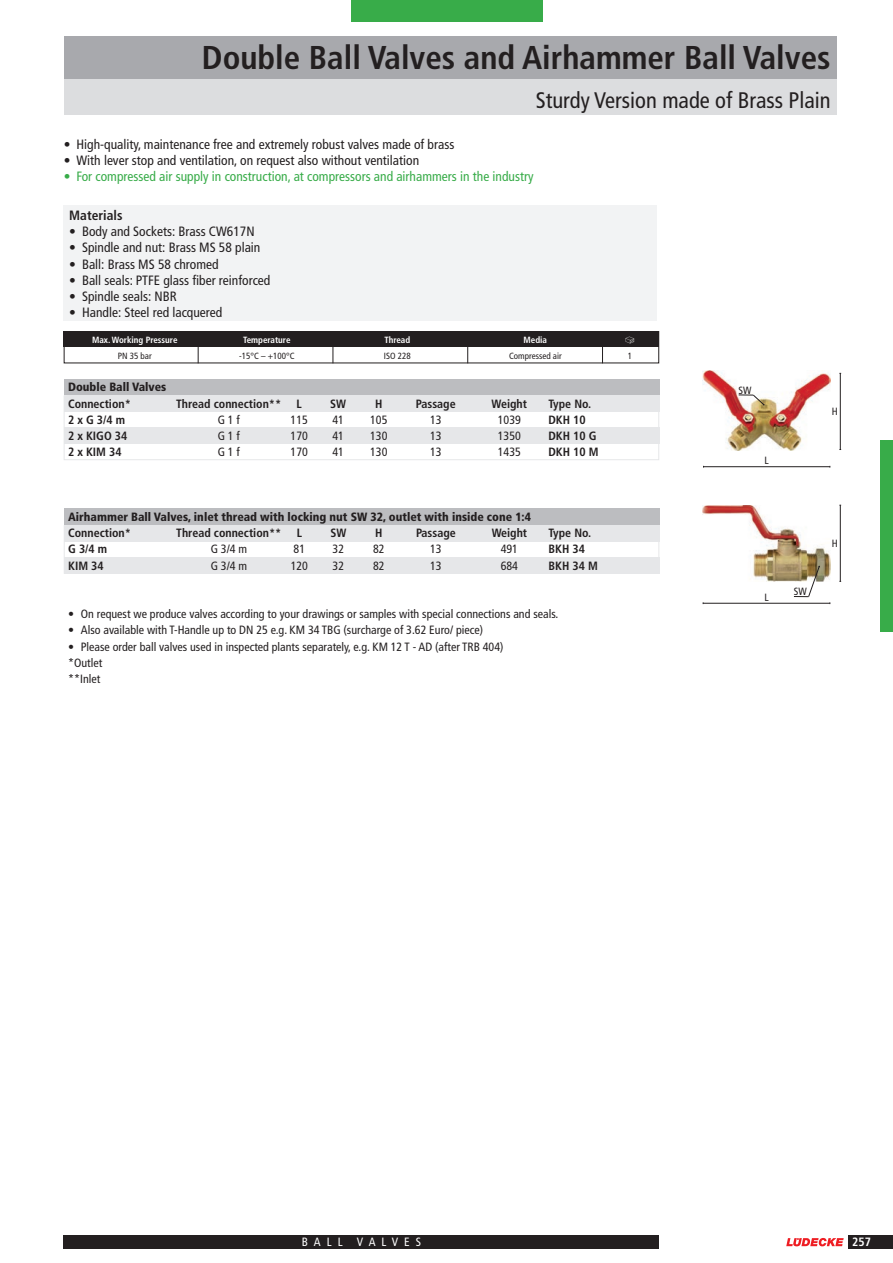
<style>
.page{position:relative;width:893px;height:1263px;background:#fff}
.page>*{position:absolute;margin:0;border:0;box-sizing:border-box;transform-origin:0 0}
.t1{font:700 condensed 33px "Frutiger";color:#231f20}
.t2{font:condensed 22.5px "Frutiger";color:#231f20}
.Intro_schwarz{font:condensed 13.5px "Frutiger";color:#231f20}
.Intro_schwarz-2{font:condensed 13.5px "Frutiger";color:#38ac49}
.Intro{font:condensed 13.5px "Frutiger";color:#231f20}
.Intro-2{font:700 condensed 13.5px "Frutiger";color:#231f20}
.t3{font:condensed 12px "Frutiger";color:#231f20}
.t4{font:700 condensed 12px "Frutiger";color:#231f20}
.t5{font:900 condensed 12px "Frutiger";color:#231f20}
.t6{font:condensed 12px "Frutiger";letter-spacing:.5em;color:#fff}
.t7{font:700 condensed 12px "Frutiger";color:#fff}
.Maßzal_senkrecht{font:condensed 10.5px "Frutiger";color:#231f20}
.Balken_weiss{font:700 condensed 9px "Frutiger";color:#fff}
.Balken_schwarz{font:condensed 9px "Frutiger";color:#231f20}
</style>
<div class="page">
<div style="left:64px;top:331px;width:595px;height:16px;background:#231f20"></div>
<svg style="left:602px;top:347px;width:1px;height:16px"></svg>
<svg style="left:467px;top:347px;width:1px;height:16px"></svg>
<svg style="left:333px;top:347px;width:1px;height:16px"></svg>
<svg style="left:198px;top:347px;width:1px;height:16px"></svg>
<div style="left:64px;top:396px;width:595px;height:64px;border:1px solid #e6e7e9"></div>
<div style="left:64px;top:379px;width:595px;height:16px;background:#bcbdc0"></div>
<div style="left:64px;top:509px;width:595px;height:16px;background:#bcbdc0"></div>
<div style="left:64px;top:395px;width:595px;height:16px;background:#e6e7e9"></div>
<div style="left:64px;top:525px;width:595px;height:16px;background:#e6e7e9"></div>
<div style="left:64px;top:428px;width:595px;height:16px;background:#e6e7e9"></div>
<div style="left:64px;top:557px;width:595px;height:17px;background:#e6e7e9"></div>
<div style="left:64px;top:36px;width:772px;height:43px;background:#a8a9ad"></div>
<div style="left:64px;top:79px;width:772px;height:35px;background:#dcdddf"></div>
<div style="left:64px;top:206px;width:593px;height:115px;background:#f2f3f4"></div>
<div style="left:351px;top:0;width:191px;height:21px;background:#38ac49"></div>
<svg style="left:786px;top:1238px;width:58px;height:8px"></svg>
<div style="left:848px;top:1235px;width:45px;height:13px;background:#231f20"></div>
<div style="left:64px;top:1235px;width:595px;height:13px;background:#231f20"></div>
<div style="left:880px;top:440px;width:13px;height:191px;background:#38ac49"></div>
<img style="left:702px;top:370px;width:128px;height:81px">
<img style="left:702px;top:505px;width:128px;height:76px">
<hr style="left:840px;top:373px;width:1px;height:76px;background:#231f20">
<hr style="left:840px;top:505px;width:1px;height:76px;background:#231f20">
<svg style="left:739px;top:394px;width:25px;height:11px"></svg>
<svg style="left:794px;top:566px;width:26px;height:31px"></svg>
<hr style="left:703px;top:466px;width:127px;height:1px;background:#231f20">
<hr style="left:703px;top:603px;width:127px;height:1px;background:#231f20">
<p class="t1" style="left:202px;top:38px;width:630px">Double Ball Valves and Airhammer Ball Valves</p>
<p class="t2" style="left:536px;top:87px;width:296px">Sturdy Version made of Brass Plain</p>
<p class="Intro_schwarz" style="left:64px;top:136px;width:392px">• High-quality, maintenance free and extremely robust valves made of brass</p>
<p class="Intro_schwarz" style="left:64px;top:153px;width:357px">• With lever stop and ventilation, on request also without ventilation</p>
<p class="Intro_schwarz-2" style="left:64px;top:169px;width:471px">• For compressed air supply in construction, at compressors and airhammers in the industry</p>
<p class="Intro-2" style="left:69px;top:207px;width:55px">Materials</p>
<p class="Intro_schwarz" style="left:69px;top:224px;width:187px">• Body and Sockets: Brass CW617N</p>
<p class="Intro_schwarz" style="left:69px;top:240px;width:193px">• Spindle and nut: Brass MS 58 plain</p>
<p class="Intro_schwarz" style="left:69px;top:256px;width:151px">• Ball: Brass MS 58 chromed</p>
<p class="Intro" style="left:69px;top:272px;width:203px">• Ball seals: PTFE glass fiber reinforced</p>
<p class="Intro_schwarz" style="left:69px;top:288px;width:109px">• Spindle seals: NBR</p>
<p class="Intro_schwarz" style="left:69px;top:305px;width:155px">• Handle: Steel red lacquered</p>
<p class="Balken_weiss" style="left:92px;top:334px;width:87px">Max. Working Pressure</p>
<p class="Balken_weiss" style="left:243px;top:334px;width:49px">Temperature</p>
<p class="Balken_weiss" style="left:384px;top:334px;width:27px">Thread</p>
<p class="Balken_weiss" style="left:524px;top:334px;width:25px">Media</p>
<p class="Balken_schwarz" style="left:118px;top:351px;width:35px">PN 35 bar</p>
<p class="Balken_schwarz" style="left:239px;top:351px;width:57px">-15°C – +100°C</p>
<p class="Balken_schwarz" style="left:384px;top:351px;width:28px">ISO 228</p>
<p class="Balken_schwarz" style="left:509px;top:351px;width:54px">Compressed air</p>
<p class="Balken_schwarz" style="left:628px;top:351px;width:6px">1</p>
<p class="t5" style="left:68px;top:380px;width:100px">Double Ball Valves</p>
<p class="t4" style="left:68px;top:396px;width:64px">Connection*</p>
<p class="t4" style="left:176px;top:396px;width:107px">Thread connection**</p>
<p class="t4" style="left:297px;top:396px;width:7px">L</p>
<p class="t4" style="left:330px;top:396px;width:17px">SW</p>
<p class="t4" style="left:375px;top:396px;width:9px">H</p>
<p class="t4" style="left:416px;top:396px;width:41px">Passage</p>
<p class="t4" style="left:492px;top:396px;width:37px">Weight</p>
<p class="t4" style="left:548px;top:396px;width:44px">Type No.</p>
<p class="t4" style="left:68px;top:412px;width:59px">2 x G 3/4 m</p>
<p class="t3" style="left:218px;top:413px;width:24px">G 1 f</p>
<p class="t3" style="left:291px;top:413px;width:19px">115</p>
<p class="t3" style="left:332px;top:413px;width:13px">41</p>
<p class="t3" style="left:370px;top:413px;width:19px">105</p>
<p class="t3" style="left:430px;top:413px;width:13px">13</p>
<p class="t3" style="left:498px;top:413px;width:25px">1039</p>
<p class="t4" style="left:548px;top:412px;width:39px">DKH 10</p>
<p class="t4" style="left:68px;top:429px;width:61px">2 x KIGO 34</p>
<p class="t3" style="left:218px;top:429px;width:24px">G 1 f</p>
<p class="t3" style="left:291px;top:429px;width:19px">170</p>
<p class="t3" style="left:332px;top:429px;width:13px">41</p>
<p class="t3" style="left:370px;top:429px;width:19px">130</p>
<p class="t3" style="left:430px;top:429px;width:13px">13</p>
<p class="t3" style="left:498px;top:429px;width:25px">1350</p>
<p class="t4" style="left:548px;top:429px;width:50px">DKH 10 G</p>
<p class="t4" style="left:68px;top:445px;width:55px">2 x KIM 34</p>
<p class="t3" style="left:218px;top:445px;width:24px">G 1 f</p>
<p class="t3" style="left:291px;top:445px;width:19px">170</p>
<p class="t3" style="left:332px;top:445px;width:13px">41</p>
<p class="t3" style="left:370px;top:445px;width:19px">130</p>
<p class="t3" style="left:430px;top:445px;width:13px">13</p>
<p class="t3" style="left:498px;top:445px;width:25px">1435</p>
<p class="t4" style="left:548px;top:445px;width:52px">DKH 10 M</p>
<p class="t5" style="left:68px;top:510px;width:464px">Airhammer Ball Valves, inlet thread with locking nut SW 32, outlet with inside cone 1:4</p>
<p class="t4" style="left:68px;top:526px;width:64px">Connection*</p>
<p class="t4" style="left:176px;top:526px;width:107px">Thread connection**</p>
<p class="t4" style="left:297px;top:526px;width:7px">L</p>
<p class="t4" style="left:330px;top:526px;width:17px">SW</p>
<p class="t4" style="left:375px;top:526px;width:9px">H</p>
<p class="t4" style="left:416px;top:526px;width:41px">Passage</p>
<p class="t4" style="left:492px;top:526px;width:37px">Weight</p>
<p class="t4" style="left:548px;top:526px;width:44px">Type No.</p>
<p class="t4" style="left:68px;top:542px;width:41px">G 3/4 m</p>
<p class="t3" style="left:211px;top:542px;width:38px">G 3/4 m</p>
<p class="t3" style="left:294px;top:542px;width:13px">81</p>
<p class="t3" style="left:333px;top:542px;width:13px">32</p>
<p class="t3" style="left:373px;top:542px;width:13px">82</p>
<p class="t3" style="left:430px;top:542px;width:13px">13</p>
<p class="t3" style="left:501px;top:542px;width:19px">491</p>
<p class="t4" style="left:548px;top:542px;width:38px">BKH 34</p>
<p class="t4" style="left:68px;top:558px;width:37px">KIM 34</p>
<p class="t3" style="left:211px;top:558px;width:38px">G 3/4 m</p>
<p class="t3" style="left:291px;top:558px;width:19px">120</p>
<p class="t3" style="left:333px;top:558px;width:13px">32</p>
<p class="t3" style="left:373px;top:558px;width:13px">82</p>
<p class="t3" style="left:430px;top:558px;width:13px">13</p>
<p class="t3" style="left:501px;top:558px;width:19px">684</p>
<p class="t4" style="left:548px;top:558px;width:51px">BKH 34 M</p>
<p class="t3" style="left:68px;top:607px;width:492px">• On request we produce valves according to your drawings or samples with special connections and seals.</p>
<p class="t3" style="left:68px;top:623px;width:416px">• Also available with T-Handle up to DN 25 e.g. KM 34 TBG (surcharge of 3.62 Euro/ piece)</p>
<p class="t3" style="left:68px;top:639px;width:437px">• Please order ball valves used in inspected plants separately, e.g. KM 12 T - AD (after TRB 404)</p>
<p class="t3" style="left:68px;top:656px;width:36px">*Outlet</p>
<p class="t3" style="left:68px;top:672px;width:34px">**Inlet</p>
<p class="Maßzal_senkrecht" style="left:739px;top:384px;width:15px">SW</p>
<p class="Maßzal_senkrecht" style="left:764px;top:455px;width:6px">L</p>
<p class="Maßzal_senkrecht" style="left:832px;top:406px;width:8px">H</p>
<p class="Maßzal_senkrecht" style="left:764px;top:591px;width:6px">L</p>
<p class="Maßzal_senkrecht" style="left:794px;top:586px;width:15px">SW</p>
<p class="Maßzal_senkrecht" style="left:832px;top:537px;width:8px">H</p>
<p class="t6" style="left:302px;top:1235px;width:121px">BALL VALVES</p>
<p class="t7" style="left:852px;top:1235px;width:20px">257</p>
</div>
